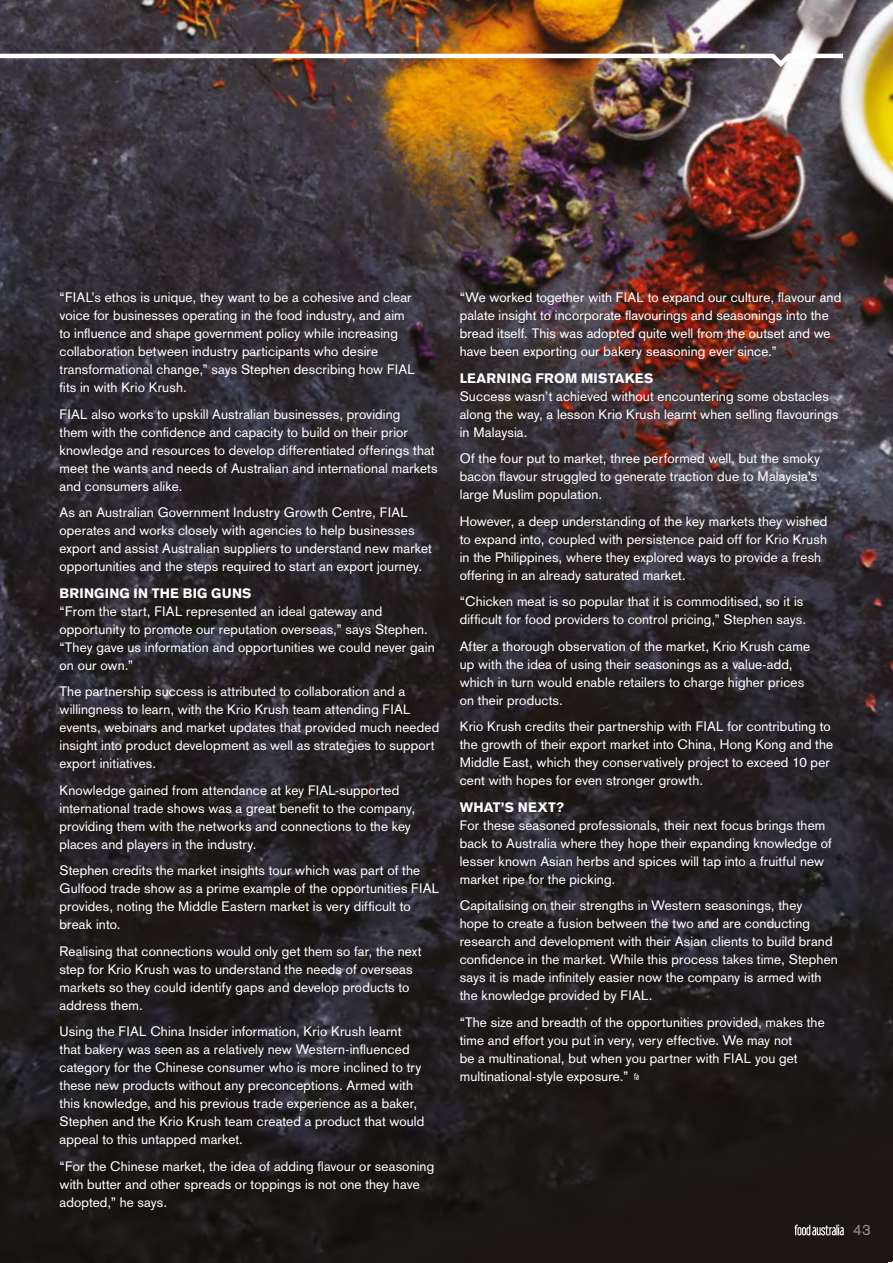
<style>
.page{position:relative;width:893px;height:1263px;background:#fff}
.page>*{position:absolute;margin:0;border:0;box-sizing:border-box;transform-origin:0 0}
.t1{font:15px "Akzidenz Grotesk Std";color:#929292}
.t2{font:13.5px/18px "Akzidenz Grotesk";letter-spacing:.01em;color:#fff}
.t3{font:900 13.5px "Akzidenz Grotesk";letter-spacing:.02em;color:#fff}
</style>
<div class="page">
<img style="left:0;top:0;width:893px;height:1263px">
<svg style="left:795px;top:1224px;width:49px;height:11px"></svg>
<svg style="left:632px;top:1072px;width:9px;height:9px"></svg>
<svg style="left:634px;top:1073px;width:4px;height:7px"></svg>
<img style="left:0;top:51px;width:847px;height:19px">
<p class="t2" style="left:60px;top:289px;width:357px">“FIAL’s ethos is unique, they want to be a cohesive and clear voice for businesses operating in the food industry, and aim to influence and shape government policy while increasing collaboration between industry participants who desire transformational change,” says Stephen describing how FIAL fits in with Krio Krush.</p>
<p class="t2" style="left:60px;top:405px;width:379px">FIAL also works to upskill Australian businesses, providing<br>them with the confidence and capacity to build on their prior knowledge and resources to develop differentiated offerings that meet the wants and needs of Australian and international markets and consumers alike.</p>
<p class="t2" style="left:60px;top:504px;width:374px">As an Australian Government Industry Growth Centre, FIAL operates and works closely with agencies to help businesses export and assist Australian suppliers to understand new market opportunities and the steps required to start an export journey.</p>
<p class="t3" style="left:60px;top:585px;width:194px">BRINGING IN THE BIG GUNS</p>
<p class="t2" style="left:60px;top:602px;width:377px">“From the start, FIAL represented an ideal gateway and opportunity to promote our reputation overseas,” says Stephen. “They gave us information and opportunities we could never gain on our own.”</p>
<p class="t2" style="left:60px;top:682px;width:381px">The partnership success is attributed to collaboration and a willingness to learn, with the Krio Krush team attending FIAL events, webinars and market updates that provided much needed insight into product development as well as strategies to support export initiatives.</p>
<p class="t2" style="left:60px;top:781px;width:357px">Knowledge gained from attendance at key FIAL-supported international trade shows was a great benefit to the company, providing them with the networks and connections to the key places and players in the industry.</p>
<p class="t2" style="left:60px;top:861px;width:381px">Stephen credits the market insights tour which was part of the Gulfood trade show as a prime example of the opportunities FIAL provides, noting the Middle Eastern market is very difficult to break into.</p>
<p class="t2" style="left:60px;top:942px;width:364px">Realising that connections would only get them so far, the next step for Krio Krush was to understand the needs of overseas markets so they could identify gaps and develop products to address them.</p>
<p class="t2" style="left:60px;top:1022px;width:366px">Using the FIAL China Insider information, Krio Krush learnt that bakery was seen as a relatively new Western-influenced category for the Chinese consumer who is more inclined to try these new products without any preconceptions. Armed with this knowledge, and his previous trade experience as a baker, Stephen and the Krio Krush team created a product that would appeal to this untapped market.</p>
<p class="t2" style="left:60px;top:1157px;width:376px">“For the Chinese market, the idea of adding flavour or seasoning with butter and other spreads or toppings is not one they have adopted,” he says.</p>
<p class="t2" style="left:460px;top:288px;width:383px">“We worked together with FIAL to expand our culture, flavour and palate insight to incorporate flavourings and seasonings into the bread itself. This was adopted quite well from the outset and we have been exporting our bakery seasoning ever since.”</p>
<p class="t3" style="left:460px;top:370px;width:195px">LEARNING FROM MISTAKES</p>
<p class="t2" style="left:460px;top:387px;width:380px">Success wasn’t achieved without encountering some obstacles along the way, a lesson Krio Krush learnt when selling flavourings in Malaysia.</p>
<p class="t2" style="left:460px;top:449px;width:362px">Of the four put to market, three performed well, but the smoky bacon flavour struggled to generate traction due to Malaysia’s large Muslim population.</p>
<p class="t2" style="left:460px;top:512px;width:369px">However, a deep understanding of the key markets they wished to expand into, coupled with persistence paid off for Krio Krush in the Philippines, where they explored ways to provide a fresh offering in an already saturated market.</p>
<p class="t2" style="left:460px;top:592px;width:348px">“Chicken meat is so popular that it is commoditised, so it is difficult for food providers to control pricing,” Stephen says.</p>
<p class="t2" style="left:460px;top:637px;width:352px">After a thorough observation of the market, Krio Krush came up with the idea of using their seasonings as a value-add, which in turn would enable retailers to charge higher prices on their products.</p>
<p class="t2" style="left:460px;top:717px;width:375px">Krio Krush credits their partnership with FIAL for contributing to the growth of their export market into China, Hong Kong and the Middle East, which they conservatively project to exceed 10 per cent with hopes for even stronger growth.</p>
<p class="t3" style="left:460px;top:799px;width:106px">WHAT’S NEXT?</p>
<p class="t2" style="left:460px;top:816px;width:374px">For these seasoned professionals, their next focus brings them back to Australia where they hope their expanding knowledge of lesser known Asian herbs and spices will tap into a fruitful new market ripe for the picking.</p>
<p class="t2" style="left:460px;top:896px;width:380px">Capitalising on their strengths in Western seasonings, they<br>hope to create a fusion between the two and are conducting research and development with their Asian clients to build brand confidence in the market. While this process takes time, Stephen says it is made infinitely easier now the company is armed with the knowledge provided by FIAL.</p>
<p class="t2" style="left:460px;top:1013px;width:366px">“The size and breadth of the opportunities provided, makes the time and effort you put in very, very effective. We may not<br>be a multinational, but when you partner with FIAL you get multinational-style exposure.”</p>
<p class="t1" style="left:853px;top:1221px;width:19px">43</p>
</div>
